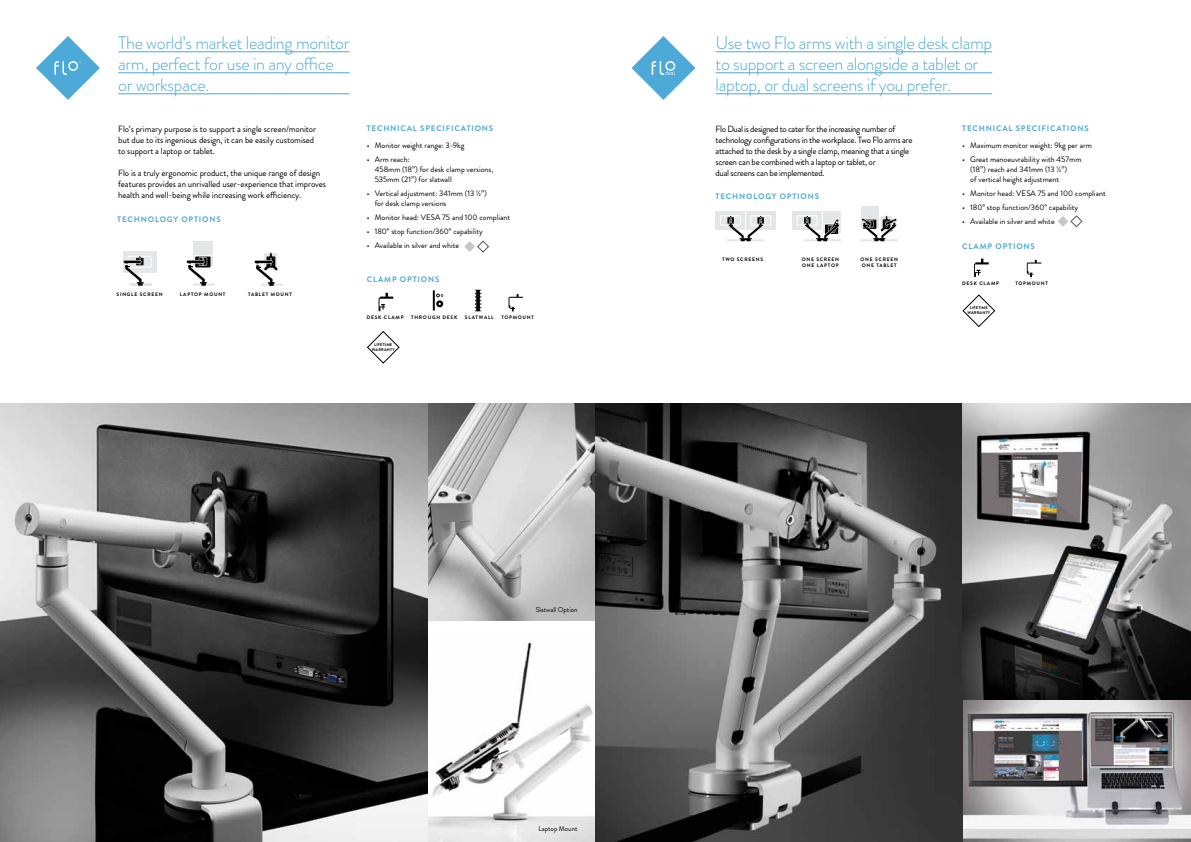
<style>
.page{position:relative;width:1191px;height:842px;background:#fff}
.page>*{position:absolute;margin:0;border:0;box-sizing:border-box;transform-origin:0 0}
.t1{font:300 18px/21px "Brandon Grotesque";letter-spacing:-.02em;color:#4da9d8}
.t2{font:9px/11px "Brandon Grotesque";letter-spacing:-.01em;color:#000}
.t3{font:9px/11px "Brandon Grotesque";letter-spacing:-.03em;color:#000}
.t4{font:8px/10px "Brandon Grotesque";color:#000}
.t5{font:700 8px "Brandon Grotesque";letter-spacing:.1em;color:#4da9d8}
.t6{font:7px "Brandon Grotesque";color:#000}
.t7{font:700 5px/6px "Brandon Grotesque";letter-spacing:.145em;color:#000}
.t8{font:700 4px/4.8px "Brandon Grotesque";letter-spacing:.035em;color:#000}
</style>
<div class="page">
<img style="left:427px;top:630px;width:168px;height:212px">
<img style="left:427px;top:403px;width:168px;height:217px">
<hr style="left:118px;top:51px;width:231px;height:1px;background:#4da9d8">
<hr style="left:118px;top:72px;width:231px;height:1px;background:#4da9d8">
<hr style="left:118px;top:93px;width:231px;height:1px;background:#4da9d8">
<svg style="left:433px;top:290px;width:10px;height:20px"></svg>
<svg style="left:378px;top:293px;width:15px;height:18px"></svg>
<svg style="left:475px;top:290px;width:6px;height:21px"></svg>
<svg style="left:508px;top:294px;width:15px;height:17px"></svg>
<img style="left:0;top:403px;width:427px;height:439px">
<div style="left:123px;top:251px;width:34px;height:21px;background:#e5e6e7"></div>
<div style="left:128px;top:256px;width:23px;height:11px;border:1px solid #fff"></div>
<hr style="left:130px;top:283px;width:22px;height:3px;background:#e5e6e7">
<svg style="left:123px;top:256px;width:21px;height:30px"></svg>
<div style="left:193px;top:241px;width:20px;height:15px;background:#e5e6e7"></div>
<svg style="left:186px;top:255px;width:29px;height:31px"></svg>
<hr style="left:261px;top:284px;width:22px;height:2px;background:#e5e6e7">
<svg style="left:254px;top:252px;width:24px;height:34px"></svg>
<svg style="left:36px;top:36px;width:64px;height:64px"></svg>
<img style="left:962px;top:699px;width:229px;height:143px">
<img style="left:595px;top:403px;width:367px;height:439px">
<img style="left:962px;top:403px;width:229px;height:296px">
<hr style="left:715px;top:51px;width:277px;height:1px;background:#4da9d8">
<hr style="left:715px;top:72px;width:277px;height:1px;background:#4da9d8">
<hr style="left:715px;top:93px;width:277px;height:1px;background:#4da9d8">
<div style="left:716px;top:211px;width:29px;height:19px;background:#e5e6e7"></div>
<div style="left:746px;top:211px;width:29px;height:19px;background:#e5e6e7"></div>
<svg style="left:720px;top:215px;width:51px;height:26px"></svg>
<div style="left:823px;top:211px;width:17px;height:13px;background:#e5e6e7"></div>
<div style="left:792px;top:211px;width:29px;height:19px;background:#e5e6e7"></div>
<svg style="left:797px;top:215px;width:44px;height:26px"></svg>
<div style="left:861px;top:207px;width:17px;height:12px;background:#e5e6e7"></div>
<svg style="left:860px;top:216px;width:38px;height:25px"></svg>
<svg style="left:974px;top:259px;width:14px;height:18px"></svg>
<svg style="left:1026px;top:260px;width:15px;height:17px"></svg>
<svg style="left:631px;top:36px;width:64px;height:64px"></svg>
<svg style="left:464px;top:241px;width:24px;height:11px"></svg>
<svg style="left:1058px;top:216px;width:24px;height:11px"></svg>
<svg style="left:367px;top:331px;width:33px;height:33px"></svg>
<svg style="left:962px;top:294px;width:34px;height:34px"></svg>
<h1 class="t1" style="left:118px;top:32px;width:233px">The world’s market leading monitor arm, perfect for use in any office or workspace.</h1>
<p class="t2" style="left:118px;top:123px;width:199px">Flo’s primary purpose is to support a single screen/monitor but due to its ingenious design, it can be easily customised to support a laptop or tablet.</p>
<p class="t2" style="left:118px;top:167px;width:209px">Flo is a truly ergonomic product, the unique range of design features provides an unrivalled user-experience that improves health and well-being while increasing work efficiency.</p>
<p class="t5" style="left:117px;top:214px;width:105px">TECH NOLOGY OPTIONS</p>
<p class="t7" style="left:117px;top:291px;width:47px">SINGLE SCREEN</p>
<p class="t7" style="left:180px;top:292px;width:20px">LAPTOP</p>
<p class="t7" style="left:204px;top:292px;width:6px">MOU</p>
<p class="t7" style="left:218px;top:292px;width:9px">NT</p>
<p class="t7" style="left:248px;top:291px;width:28px">TABLE T MOU</p>
<p class="t7" style="left:285px;top:291px;width:9px">NT</p>
<p class="t5" style="left:367px;top:123px;width:30px">TECHNICAL</p>
<p class="t5" style="left:420px;top:123px;width:22px">SPECIFICATI</p>
<p class="t5" style="left:475px;top:123px;width:14px">ONS</p>
<p class="t4" style="left:367px;top:140px;width:99px">• Monitor weight range: 3-9kg</p>
<p class="t4" style="left:375px;top:154px;width:120px;text-indent:-8px">• Arm reach:<br>458mm (18”) for desk clamp versions,<br>535mm (21”) for slatwall</p>
<p class="t4" style="left:375px;top:188px;width:114px;text-indent:-8px">• Vertical adjustment: 341mm (13 ½”) for desk clamp versions</p>
<p class="t4" style="left:367px;top:212px;width:145px">• Monitor head: VESA 75 and 100 compliant</p>
<p class="t4" style="left:367px;top:226px;width:118px">• 180° stop function/360° capability</p>
<p class="t4" style="left:367px;top:240px;width:94px">• Available in silver and white</p>
<p class="t5" style="left:367px;top:274px;width:40px">CLAMP OP</p>
<p class="t5" style="left:413px;top:274px;width:28px">TIONS</p>
<p class="t7" style="left:367px;top:314px;width:22px">DESK CLA</p>
<p class="t7" style="left:395px;top:314px;width:10px">MP</p>
<p class="t7" style="left:411px;top:314px;width:48px">THROUGH DESK</p>
<p class="t7" style="left:465px;top:314px;width:5px">SLATWALL</p>
<p class="t7" style="left:501px;top:314px;width:30px">TOPMOUNT</p>
<p class="t8" style="left:372px;top:342px;width:24px;text-indent:2px">LIFETIME<br>WARRANTY</p>
<p class="t6" style="left:536px;top:605px;width:43px">Slatwall Option</p>
<p class="t6" style="left:538px;top:824px;width:41px">Laptop Mount</p>
<h1 class="t1" style="left:715px;top:32px;width:278px">Use two Flo arms with a single desk clamp to support a screen alongside a tablet or laptop, or dual screens if you prefer.</h1>
<p class="t3" style="left:715px;top:123px;width:198px">Flo Dual is designed to cater for the increasing number of technology configurations in the workplace. Two Flo arms are attached to the desk by a single clamp, meaning that a single screen can be combined with a laptop or tablet, or<br>dual screens can be implemented.</p>
<p class="t5" style="left:715px;top:190px;width:105px">TECH NOLOGY OPTIONS</p>
<p class="t7" style="left:722px;top:257px;width:43px">TWO SCREENS</p>
<p class="t7" style="left:801px;top:257px;width:39px">ONE SCREEN<br>ONE LAPTOP</p>
<p class="t7" style="left:860px;top:257px;width:39px">ONE SCREEN<br>ONE TABLE T</p>
<p class="t5" style="left:962px;top:123px;width:30px">TECHNICAL</p>
<p class="t5" style="left:1015px;top:123px;width:22px">SPECIFICATI</p>
<p class="t5" style="left:1070px;top:123px;width:14px">ONS</p>
<p class="t4" style="left:962px;top:140px;width:131px">• Maximum monitor weight: 9kg per arm</p>
<p class="t4" style="left:970px;top:154px;width:113px;text-indent:-8px">• Great manoeuvrability with 457mm (18”) reach and 341mm (13 ½”)<br>of vertical height adjustment</p>
<p class="t4" style="left:962px;top:188px;width:145px">• Monitor head: VESA 75 and 100 compliant</p>
<p class="t4" style="left:962px;top:202px;width:118px">• 180° stop function/360° capability</p>
<p class="t4" style="left:962px;top:216px;width:94px">• Available in silver and white</p>
<p class="t5" style="left:962px;top:241px;width:74px">CLAMP OPTIONS</p>
<p class="t7" style="left:962px;top:280px;width:22px">DESK CLA</p>
<p class="t7" style="left:991px;top:280px;width:10px">MP</p>
<p class="t7" style="left:1015px;top:280px;width:30px">TOPMOUNT</p>
<p class="t8" style="left:967px;top:306px;width:24px;text-indent:2px">LIFETIME<br>WARRANTY</p>
</div>
